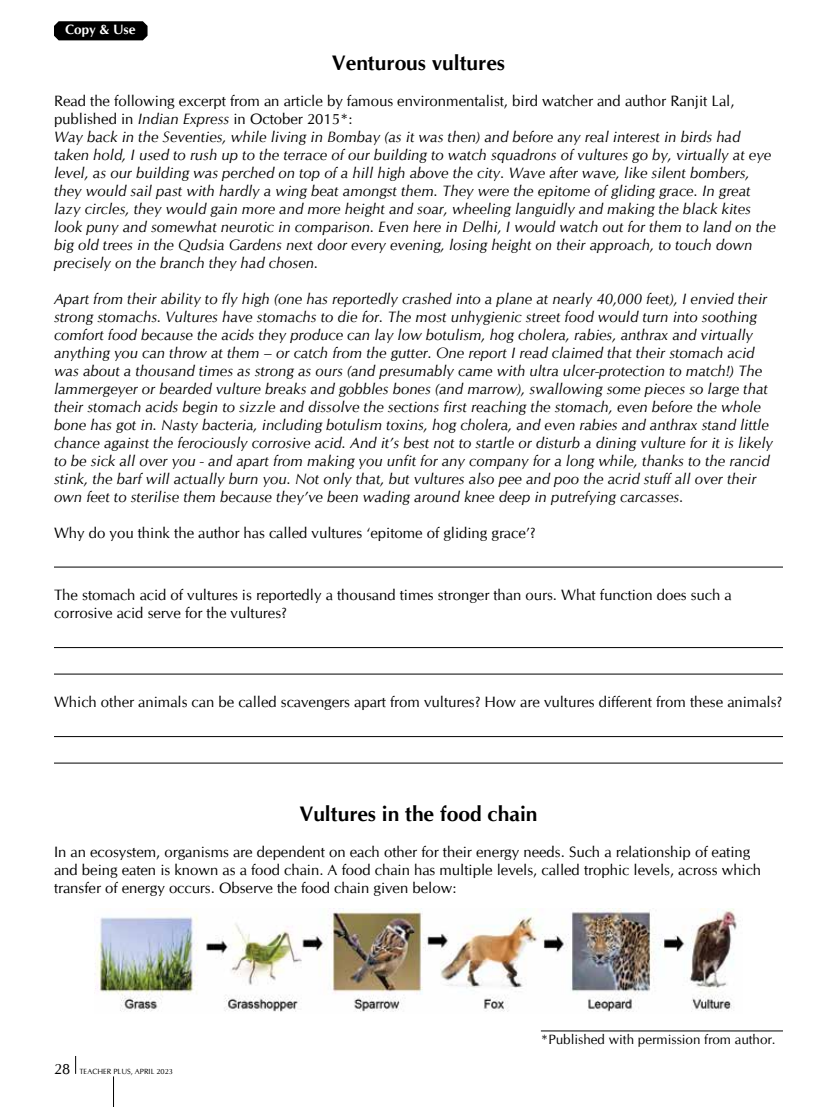
<style>
.page{position:relative;width:837px;height:1107px;background:#fff}
.page>*{position:absolute;margin:0;border:0;box-sizing:border-box;transform-origin:0 0}
.t1{font:700 21px "CG Omega";color:#000}
.t2{font:italic 15px/18px "CG Omega";color:#000}
.t3{font:15px/18px "CG Omega";color:#000}
.t4{font:13.5px "CG Omega";color:#000}
.t5{font:700 13.5px "CG Omega";color:#fff}
.t6{font:7.5px "CG Omega";color:#000}
.s1{font-style:normal}
.s2{font-size:15px}
</style>
<div class="page">
<hr style="left:54px;top:567px;width:729px;height:1px;background:#000">
<hr style="left:54px;top:647px;width:729px;height:1px;background:#000">
<hr style="left:54px;top:674px;width:729px;height:1px;background:#000">
<hr style="left:54px;top:736px;width:729px;height:1px;background:#000">
<hr style="left:54px;top:763px;width:729px;height:1px;background:#000">
<hr style="left:541px;top:1031px;width:242px;height:1px;background:#000">
<img style="left:95px;top:908px;width:642px;height:104px">
<svg style="left:54px;top:21px;width:94px;height:20px;background:#121212"></svg>
<hr style="left:113px;top:1076px;width:1px;height:31px;background:#000">
<svg style="left:75px;top:1056px;width:1px;height:18px"></svg>
<p class="t5" style="left:65px;top:21px;width:72px">Copy &amp; Use</p>
<h1 class="t1" style="left:332px;top:49px;width:175px">Venturous vultures</h1>
<p class="t2" style="left:54px;top:92px;width:724px"><span class="s1">Read the following excerpt from an article by famous environmentalist, bird watcher and author Ranjit Lal, published in</span> Indian Express <span class="s1">in October 2015*:<br></span>Way back in the Seventies, while living in Bombay (as it was then) and before any real interest in birds had taken hold, I used to rush up to the terrace of our building to watch squadrons of vultures go by, virtually at eye level, as our building was perched on top of a hill high above the city. Wave after wave, like silent bombers, they would sail past with hardly a wing beat amongst them. They were the epitome of gliding grace. In great lazy circles, they would gain more and more height and soar, wheeling languidly and making the black kites look puny and somewhat neurotic in comparison. Even here in Delhi, I would watch out for them to land on the big old trees in the Qudsia Gardens next door every evening, losing height on their approach, to touch down precisely on the branch they had chosen.</p>
<p class="t2" style="left:54px;top:290px;width:720px">Apart from their ability to fly high (one has reportedly crashed into a plane at nearly 40,000 feet), I envied their strong stomachs. Vultures have stomachs to die for. The most unhygienic street food would turn into soothing comfort food because the acids they produce can lay low botulism, hog cholera, rabies, anthrax and virtually anything you can throw at them – or catch from the gutter. One report I read claimed that their stomach acid was about a thousand times as strong as ours (and presumably came with ultra ulcer-protection to match!) The lammergeyer or bearded vulture breaks and gobbles bones (and marrow), swallowing some pieces so large that their stomach acids begin to sizzle and dissolve the sections first reaching the stomach, even before the whole bone has got in. Nasty bacteria, including botulism toxins, hog cholera, and even rabies and anthrax stand little chance against the ferociously corrosive acid. And it’s best not to startle or disturb a dining vulture for it is likely to be sick all over you - and apart from making you unfit for any company for a long while, thanks to the rancid stink, the barf will actually burn you. Not only that, but vultures also pee and poo the acrid stuff all over their own feet to sterilise them because they’ve been wading around knee deep in putrefying carcasses.</p>
<p class="t3" style="left:54px;top:524px;width:483px">Why do you think the author has called vultures ‘epitome of gliding grace’?</p>
<p class="t3" style="left:54px;top:586px;width:679px">The stomach acid of vultures is reportedly a thousand times stronger than ours. What function does such a corrosive acid serve for the vultures?</p>
<p class="t3" style="left:54px;top:693px;width:730px">Which other animals can be called scavengers apart from vultures? How are vultures different from these animals?</p>
<h1 class="t1" style="left:299px;top:801px;width:240px">Vultures in the food chain</h1>
<p class="t3" style="left:54px;top:843px;width:709px">In an ecosystem, organisms are dependent on each other for their energy needs. Such a relationship of eating and being eaten is known as a food chain. A food chain has multiple levels, called trophic levels, across which transfer of energy occurs. Observe the food chain given below:</p>
<p class="t6" style="left:54px;top:1067px;width:121px"><span class="s2">28</span> TEACHER PLUS, APRIL 2023</p>
<p class="t4" style="left:541px;top:1032px;width:236px">*Published with permission from author.</p>
</div>
